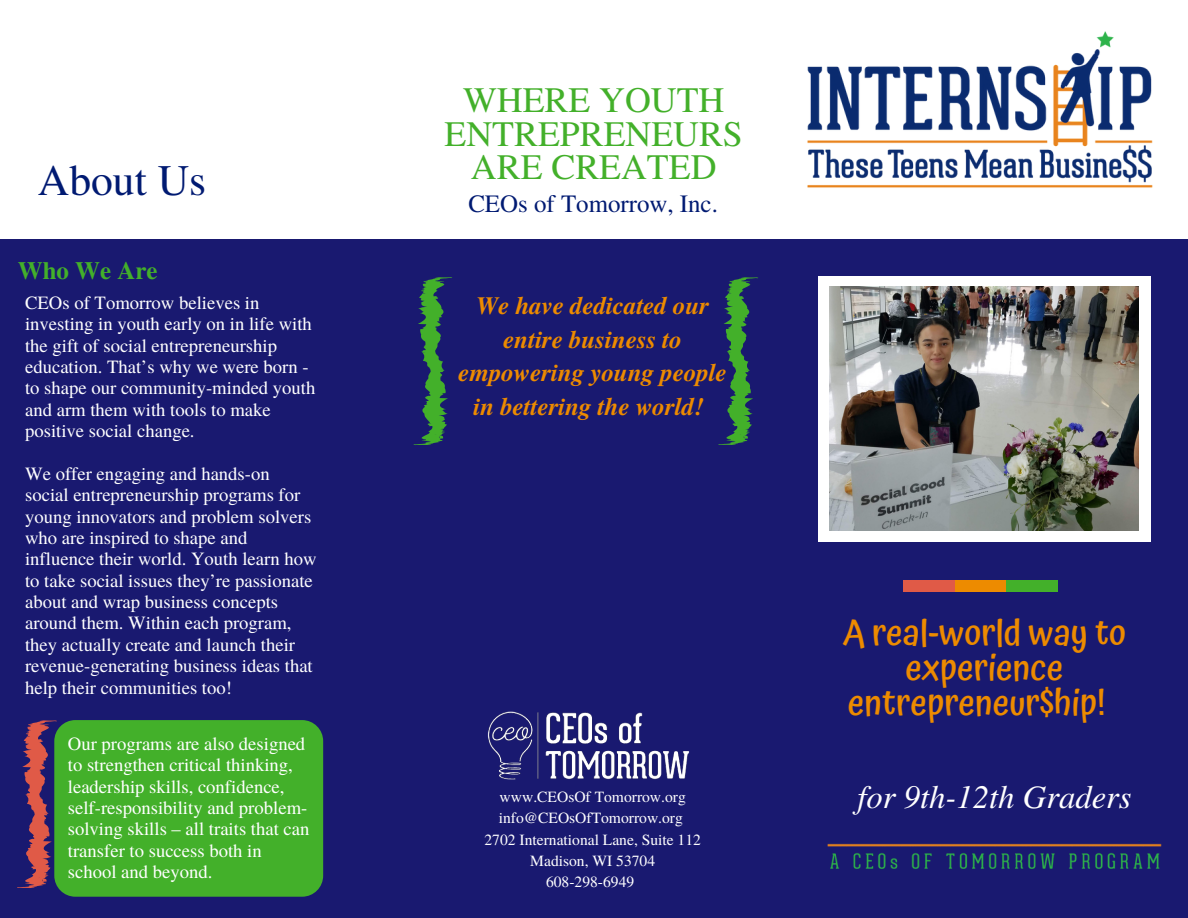
<style>
.page{position:relative;width:1188px;height:918px;background:#fff}
.page>*{position:absolute;margin:0;border:0;box-sizing:border-box;transform-origin:0 0}
.t1{font:43.65px "Te X Gyre Termes";color:#001a72}
.t2{font:500 36px/34.8px "Atma";color:#ed8b00;text-align:center}
.t3{font:35.85px/33.8px "Te X Gyre Termes";color:#43b02a;text-align:center}
.t4{font:italic 32.7px "Te X Gyre Termes";color:#fff}
.t5{font:italic 700 24.9px/33.8px "Te X Gyre Termes";color:#ed8b00;text-align:center}
.t6{font:24.9px "Te X Gyre Termes";color:#001a72}
.t7{font:700 24.9px "Te X Gyre Termes";color:#43b02a}
.t8{font:18.75px/21.3px "Te X Gyre Termes";color:#fff}
.t9{font:15.6px/21.3px "Te X Gyre Termes";color:#fff}
</style>
<div class="page">
<div style="left:0;top:240px;width:1188px;height:678px;background:#191970"></div>
<div style="left:54px;top:720px;width:269px;height:177px;background:#43b02a;border-radius:21px"></div>
<img style="left:487px;top:711px;width:203px;height:69px">
<div style="left:903px;top:580px;width:52px;height:12px;background:#e05a47"></div>
<div style="left:955px;top:580px;width:52px;height:12px;background:#ed8b00"></div>
<div style="left:1007px;top:580px;width:51px;height:12px;background:#43b02a"></div>
<svg style="left:17px;top:720px;width:51px;height:170px"></svg>
<svg style="left:413px;top:277px;width:39px;height:168px"></svg>
<svg style="left:718px;top:277px;width:40px;height:168px"></svg>
<div style="left:818px;top:277px;width:333px;height:265px;background:#fff"></div>
<img style="left:829px;top:287px;width:309px;height:243px">
<img style="left:807px;top:31px;width:346px;height:157px">
<img style="left:827px;top:841px;width:335px;height:28px">
<p class="t1" style="left:38px;top:149px;width:170px">About Us</p>
<p class="t7" style="left:18px;top:251px;width:141px">Who We Are</p>
<p class="t8" style="left:25px;top:291px;width:292px">CEOs of Tomorrow believes in investing in youth early on in life with the gift of social entrepreneurship education. That’s why we were born - to shape our community-minded youth and arm them with tools to make positive social change.</p>
<p class="t8" style="left:25px;top:462px;width:293px">We offer engaging and hands-on social entrepreneurship programs for young innovators and problem solvers who are inspired to shape and influence their world. Youth learn how to take social issues they’re passionate about and wrap business concepts around them. Within each program, they actually create and launch their revenue-generating business ideas that help their communities too!</p>
<p class="t8" style="left:68px;top:732px;width:243px">Our programs are also designed to strengthen critical thinking, leadership skills, confidence, self-responsibility and problem&shy;solving skills – all traits that can transfer to success both in school and beyond.</p>
<p class="t3" style="left:445px;top:81px;width:300px">WHERE YOUTH<br>ENTREPRENEURS<br>ARE CREATED</p>
<p class="t6" style="left:468px;top:186px;width:251px">CEOs of Tomorrow, Inc.</p>
<p class="t5" style="left:459px;top:288px;width:270px">We have dedicated our entire business to empowering young people in bettering the world!</p>
<p class="t9" style="left:499px;top:785px;width:189px">www.CEOsOf Tomorrow.org info@CEOsOfTomorrow.org</p>
<p class="t9" style="left:485px;top:828px;width:218px">2702 International Lane, Suite 112</p>
<p class="t9" style="left:530px;top:849px;width:126px">Madison, WI 53704</p>
<p class="t9" style="left:546px;top:871px;width:90px">608-298-6949</p>
<p class="t2" style="left:842px;top:615px;width:285px">A real-world way to experience entrepreneur$hip!</p>
<p class="t4" style="left:858px;top:773px;width:276px">for 9th-12th Graders</p>
</div>
